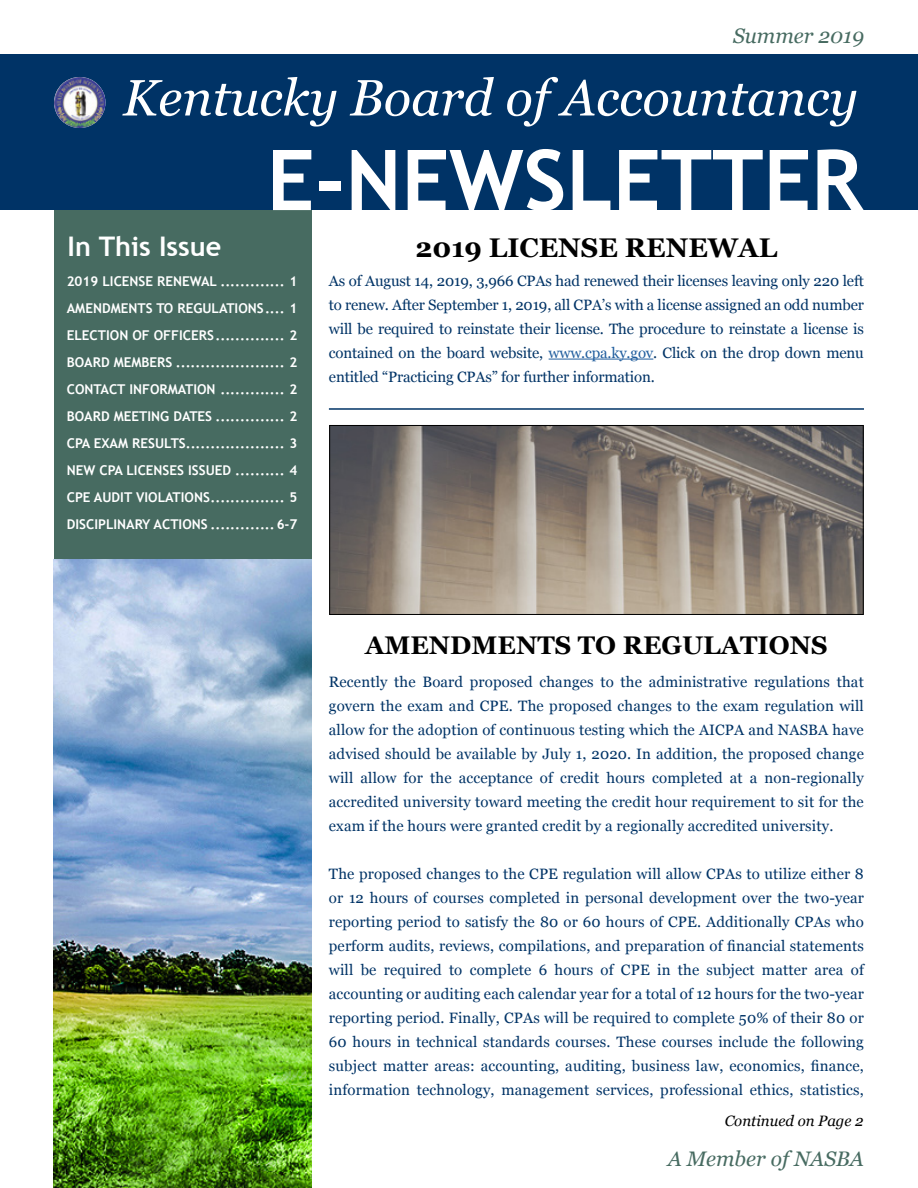
<style>
.page{position:relative;width:918px;height:1188px;background:#fff}
.page>*{position:absolute;margin:0;border:0;box-sizing:border-box;transform-origin:0 0}
.t1{font:700 84px "Trebuchet MS";color:#fff}
.t2{font:italic 51px "Georgia";color:#fff}
.t3{font:700 27px "Georgia";color:#000}
.t4{font:700 27px "Trebuchet MS";color:#fff}
.t5{font:700 25.5px "Georgia";color:#000}
.t6{font:italic 21px "Georgia";color:#476b61}
.t7{font:15px/24px "Georgia";letter-spacing:.01em;color:#036;text-align:justify}
.t8{font:italic 15px "Georgia";color:#000}
.t9{font:700 13.5px/27px "Trebuchet MS";color:#fff}
.s1{color:#215e9e}
</style>
<div class="page">
<hr style="left:549px;top:359px;width:104px;height:1px;background:#215e9e">
<div style="left:54px;top:198px;width:258px;height:990px;background:#476b61"></div>
<div style="left:0;top:54px;width:918px;height:155px;background:#036"></div>
<img style="left:54px;top:77px;width:51px;height:51px;border-radius:25px">
<hr style="left:329px;top:408px;width:535px;height:2px;background:#036">
<img style="left:54px;top:559px;width:257px;height:629px">
<img style="left:331px;top:427px;width:531px;height:186px">
<div style="left:329px;top:425px;width:535px;height:190px;border:1px solid #000"></div>
<h3 class="t6" style="left:733px;top:22px;width:132px">Summer 2019</h3>
<h2 class="t2" style="left:123px;top:66px;width:737px">Kentucky Board of Accountancy</h2>
<h3 class="t4" style="left:68px;top:230px;width:155px">In This Issue</h3>
<h1 class="t1" style="left:267px;top:128px;width:597px">E-NEWSLETTER</h1>
<h3 class="t3" style="left:416px;top:230px;width:363px">2019 LICENSE RENEWAL</h3>
<p class="t9" style="left:67px;top:268px;width:232px">2019 LICENSE RENEWAL ............. 1<br>AMENDMENTS TO REGULATIONS</p>
<p class="t9" style="left:67px;top:295px;width:232px;text-align:justify;text-indent:223px">1<br>ELECTION OF OFFICERS.............. 2<br>BOARD MEMBERS ...................... 2<br>CONTACT INFORMATION ............. 2<br>BOARD MEETING DATES .............. 2<br>CPA EXAM RESULTS.................... 3<br>NEW CPA LICENSES ISSUED .......... 4<br>CPE AUDIT VIOLATIONS............... 5<br>DISCIPLINARY ACTIONS .............6-7</p>
<p class="t7" style="left:329px;top:269px;width:537px">As of August 14, 2019, 3,966 CPAs had renewed their licenses leaving only 220 left to renew. After September 1, 2019, all CPA’s with a license assigned an odd number will be required to reinstate their license. The procedure to reinstate a license is contained on the board website, <span class="s1">www.cpa.ky.gov</span>. Click on the drop down menu entitled “Practicing CPAs” for further information.</p>
<h3 class="t5" style="left:365px;top:629px;width:464px">AMENDMENTS TO REGULATIONS</h3>
<p class="t7" style="left:329px;top:670px;width:537px">Recently the Board proposed changes to the administrative regulations that govern the exam and CPE. The proposed changes to the exam regulation will allow for the adoption of continuous testing which the AICPA and NASBA have advised should be available by July 1, 2020. In addition, the proposed change will allow for the acceptance of credit hours completed at a non-regionally accredited university toward meeting the credit hour requirement to sit for the exam if the hours were granted credit by a regionally accredited university.</p>
<p class="t7" style="left:329px;top:862px;width:537px">The proposed changes to the CPE regulation will allow CPAs to utilize either 8 or 12 hours of courses completed in personal development over the two-year reporting period to satisfy the 80 or 60 hours of CPE. Additionally CPAs who perform audits, reviews, compilations, and preparation of financial statements will be required to complete 6 hours of CPE in the subject matter area of accounting or auditing each calendar year for a total of 12 hours for the two-year reporting period. Finally, CPAs will be required to complete 50% of their 80 or 60 hours in technical standards courses. These courses include the following subject matter areas: accounting, auditing, business law, economics, finance, information technology, management services, professional ethics, statistics,</p>
<p class="t8" style="left:725px;top:1111px;width:140px">Continued on Page 2</p>
<h3 class="t6" style="left:668px;top:1146px;width:198px">A Member of NASBA</h3>
</div>
